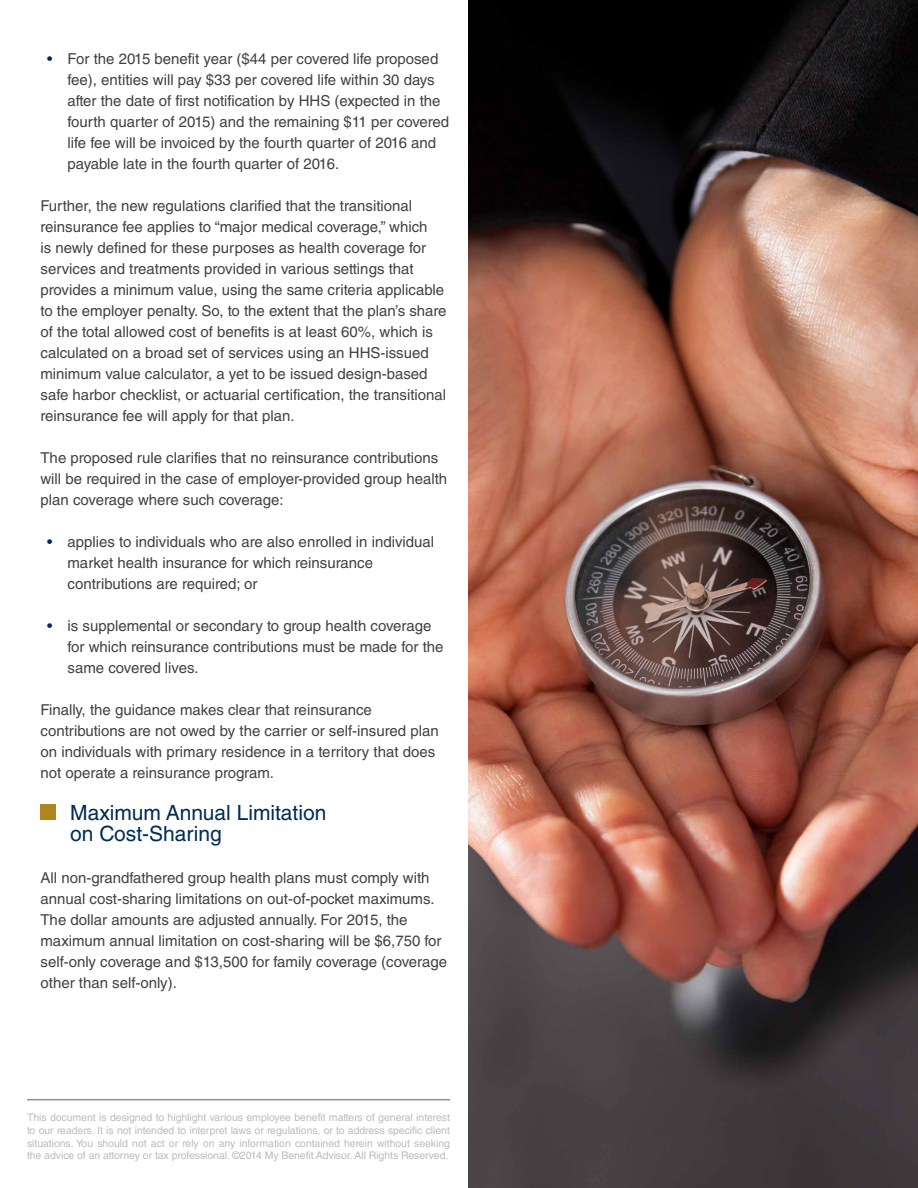
<style>
.page{position:relative;width:918px;height:1188px;background:#fff}
.page>*{position:absolute;margin:0;border:0;box-sizing:border-box;transform-origin:0 0}
.t1{font:21px/21px "Helvetica LT Std";color:#002b54}
.t2{font:15px/21px "Helvetica LT Std";color:#414042}
.t3{font:10.5px/12.6px "Helvetica LT Std";letter-spacing:-.005em;color:#babcbe;text-align:justify}
.s1{color:#002b54}
</style>
<div class="page">
<hr style="left:27px;top:1099px;width:423px;height:1px;background:#919195">
<img style="left:468px;top:0;width:450px;height:1188px">
<div style="left:40px;top:804px;width:16px;height:16px;background:#b0851e"></div>
<p class="t2" style="left:68px;top:48px;width:383px;text-indent:-20px"><span class="s1">•</span> For the 2015 benefit year ($44 per covered life proposed fee), entities will pay $33 per covered life within 30 days after the date of first notification by HHS (expected in the fourth quarter of 2015) and the remaining $11 per covered life fee will be invoiced by the fourth quarter of 2016 and payable late in the fourth quarter of 2016.</p>
<p class="t2" style="left:40px;top:195px;width:408px">Further, the new regulations clarified that the transitional reinsurance fee applies to “major medical coverage,” which<br>is newly defined for these purposes as health coverage for services and treatments provided in various settings that provides a minimum value, using the same criteria applicable to the employer penalty. So, to the extent that the plan’s share of the total allowed cost of benefits is at least 60%, which is calculated on a broad set of services using an HHS-issued minimum value calculator, a yet to be issued design-based safe harbor checklist, or actuarial certification, the transitional reinsurance fee will apply for that plan.</p>
<p class="t2" style="left:40px;top:447px;width:408px">The proposed rule clarifies that no reinsurance contributions will be required in the case of employer-provided group health plan coverage where such coverage:</p>
<p class="t2" style="left:68px;top:531px;width:368px;text-indent:-20px"><span class="s1">•</span> applies to individuals who are also enrolled in individual market health insurance for which reinsurance contributions are required; or</p>
<p class="t2" style="left:68px;top:615px;width:378px;text-indent:-20px"><span class="s1">•</span> is supplemental or secondary to group health coverage for which reinsurance contributions must be made for the same covered lives.</p>
<p class="t2" style="left:41px;top:699px;width:400px">Finally, the guidance makes clear that reinsurance contributions are not owed by the carrier or self-insured plan on individuals with primary residence in a territory that does not operate a reinsurance program.</p>
<h1 class="t1" style="left:70px;top:802px;width:258px">Maximum Annual Limitation on Cost-Sharing</h1>
<p class="t2" style="left:40px;top:867px;width:408px">All non-grandfathered group health plans must comply with annual cost-sharing limitations on out-of-pocket maximums.<br>The dollar amounts are adjusted annually. For 2015, the maximum annual limitation on cost-sharing will be $6,750 for self-only coverage and $13,500 for family coverage (coverage other than self-only).</p>
<p class="t3" style="left:27px;top:1111px;width:425px">This document is designed to highlight various employee benefit matters of general interest to our readers. It is not intended to interpret laws or regulations, or to address specific client situations. You should not act or rely on any information contained herein without seeking the advice of an attorney or tax professional. ©2014 My Benefit Advisor. All Rights Reserved.</p>
</div>
